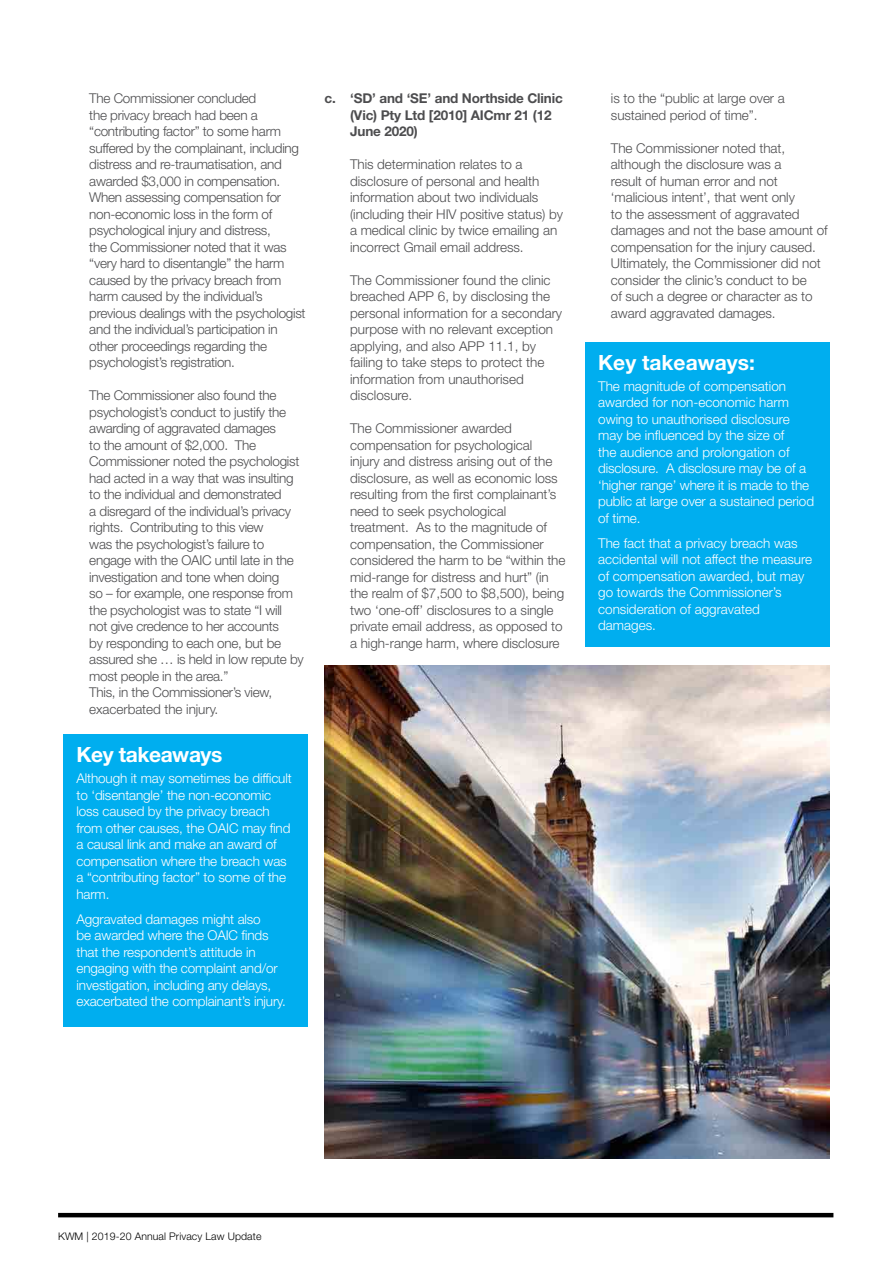
<style>
.page{position:relative;width:893px;height:1263px;background:#fff}
.page>*{position:absolute;margin:0;border:0;box-sizing:border-box;transform-origin:0 0}
.Subhead_2{font:700 21px "Helvetica Neue LT Std";letter-spacing:-.01em;color:#fff}
.t1{font:300 13.5px/16.5px "Helvetica Neue LT Std";letter-spacing:-.005em;color:#4d4d4f}
.Text_bullets{font:300 13.5px/16.5px "Helvetica Neue LT Std";letter-spacing:-.01em;color:#fff}
.t2{font:700 13.5px/16.5px "Helvetica Neue LT Std";letter-spacing:-.01em;color:#4d4d4f}
.t3{font:300 10.5px "Helvetica Neue LT Std";letter-spacing:.01em;color:#000}
</style>
<div class="page">
<hr style="left:58px;top:1213px;width:775px;height:4px;background:#000">
<img style="left:325px;top:665px;width:504px;height:494px">
<div style="left:585px;top:342px;width:244px;height:304px;background:#00aeef"></div>
<div style="left:64px;top:734px;width:244px;height:293px;background:#00aeef"></div>
<p class="t1" style="left:89px;top:90px;width:218px">The Commissioner concluded<br>the privacy breach had been a “contributing factor” to some harm suffered by the complainant, including distress and re-traumatisation, and awarded $3,000 in compensation.<br>When assessing compensation for non-economic loss in the form of psychological injury and distress,<br>the Commissioner noted that it was “very hard to disentangle” the harm caused by the privacy breach from harm caused by the individual’s previous dealings with the psychologist and the individual’s participation in other proceedings regarding the psychologist’s registration.</p>
<p class="t1" style="left:89px;top:387px;width:216px">The Commissioner also found the psychologist’s conduct to justify the awarding of aggravated damages<br>to the amount of $2,000. The Commissioner noted the psychologist had acted in a way that was insulting to the individual and demonstrated<br>a disregard of the individual’s privacy rights. Contributing to this view<br>was the psychologist’s failure to engage with the OAIC until late in the investigation and tone when doing<br>so – for example, one response from the psychologist was to state “I will<br>not give credence to her accounts<br>by responding to each one, but be assured she … is held in low repute by most people in the area.”<br>This, in the Commissioner’s view, exacerbated the injury.</p>
<p class="Subhead_2" style="left:77px;top:742px;width:147px">Key takeaways</p>
<p class="Text_bullets" style="left:77px;top:770px;width:217px">Although it may sometimes be difficult to ‘disentangle’ the non-economic loss caused by the privacy breach from other causes, the OAIC may find a causal link and make an award of compensation where the breach was a “contributing factor” to some of the harm.</p>
<p class="Text_bullets" style="left:77px;top:910px;width:211px">Aggravated damages might also<br>be awarded where the OAIC finds that the respondent’s attitude in engaging with the complaint and/or investigation, including any delays, exacerbated the complainant’s injury.</p>
<p class="t2" style="left:350px;top:90px;width:214px;text-indent:-26px">c. ‘SD’ and ‘SE’ and Northside Clinic (Vic) Pty Ltd [2010] AICmr 21 (12<br>June 2020)</p>
<p class="t1" style="left:350px;top:156px;width:214px">This determination relates to a disclosure of personal and health information about two individuals (including their HIV positive status) by a medical clinic by twice emailing an incorrect Gmail email address.</p>
<p class="t1" style="left:350px;top:271px;width:214px">The Commissioner found the clinic breached APP 6, by disclosing the personal information for a secondary purpose with no relevant exception applying, and also APP 11.1, by failing to take steps to protect the information from unauthorised disclosure.</p>
<p class="t1" style="left:350px;top:420px;width:217px">The Commissioner awarded compensation for psychological<br>injury and distress arising out of the disclosure, as well as economic loss resulting from the first complainant’s need to seek psychological treatment. As to the magnitude of compensation, the Commissioner considered the harm to be “within the mid-range for distress and hurt” (in the realm of $7,500 to $8,500), being two ‘one-off’ disclosures to a single private email address, as opposed to a high-range harm, where disclosure</p>
<p class="t1" style="left:611px;top:90px;width:175px">is to the “public at large over a sustained period of time”.</p>
<p class="t1" style="left:611px;top:139px;width:218px">The Commissioner noted that, although the disclosure was a<br>result of human error and not ‘malicious intent’, that went only<br>to the assessment of aggravated damages and not the base amount of compensation for the injury caused.<br>Ultimately, the Commissioner did not consider the clinic’s conduct to be<br>of such a degree or character as to award aggravated damages.</p>
<p class="Subhead_2" style="left:598px;top:350px;width:158px">Key takeaways:</p>
<p class="Text_bullets" style="left:598px;top:377px;width:217px">The magnitude of compensation awarded for non-economic harm owing to unauthorised disclosure may be influenced by the size of<br>the audience and prolongation of disclosure. A disclosure may be of a ‘higher range’ where it is made to the public at large over a sustained period of time.</p>
<p class="Text_bullets" style="left:598px;top:534px;width:216px">The fact that a privacy breach was accidental will not affect the measure of compensation awarded, but may go towards the Commissioner’s consideration of aggravated damages.</p>
<p class="t3" style="left:58px;top:1229px;width:205px">KWM | 2019-20 Annual Privacy Law Update</p>
</div>
